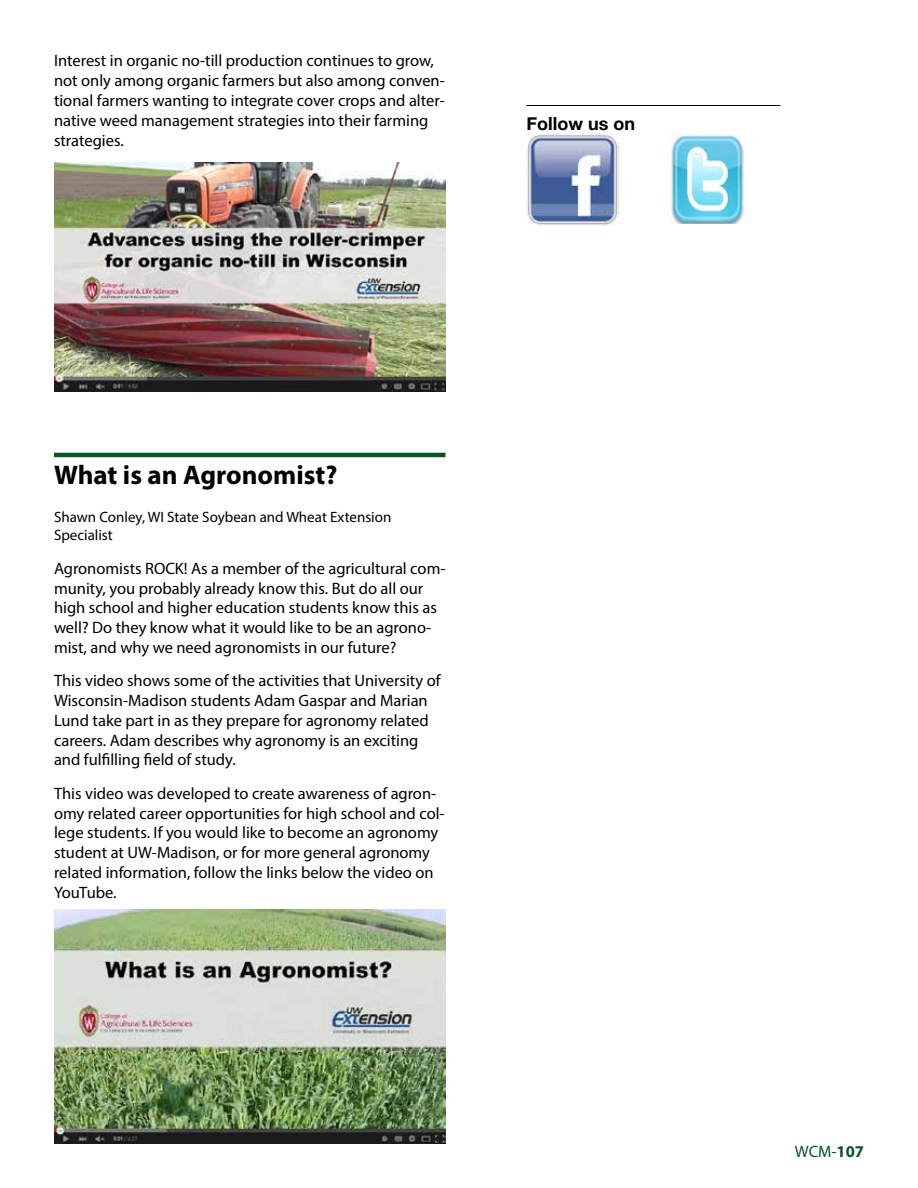
<style>
.page{position:relative;width:918px;height:1188px;background:#fff}
.page>*{position:absolute;margin:0;border:0;box-sizing:border-box;transform-origin:0 0}
.t1{font:700 27px "Myriad Pro";color:#000}
.t2{font:700 18px "Helvetica Neue";color:#000}
.t3{font:16.5px/19.8px "Myriad Pro";color:#000}
.t4{font:16.5px "Myriad Pro";color:#095328}
.t5{font:15px/18px "Myriad Pro";color:#000}
.s1{font-weight:700}
</style>
<div class="page">
<hr style="left:54px;top:453px;width:392px;height:4px;background:#095328">
<img style="left:54px;top:162px;width:391px;height:229px">
<hr style="left:526px;top:105px;width:255px;height:1px;background:#000">
<img style="left:526px;top:133px;width:92px;height:92px">
<img style="left:671px;top:134px;width:75px;height:89px">
<img style="left:54px;top:909px;width:391px;height:234px">
<p class="t3" style="left:54px;top:51px;width:392px">Interest in organic no-till production continues to grow, not only among organic farmers but also among conven&shy;tional farmers wanting to integrate cover crops and alter&shy;native weed management strategies into their farming strategies.</p>
<p class="t2" style="left:526px;top:109px;width:110px">Follow us on</p>
<h1 class="t1" style="left:54px;top:457px;width:285px">What is an Agronomist?</h1>
<p class="t5" style="left:54px;top:508px;width:339px">Shawn Conley, WI State Soybean and Wheat Extension<br>Specialist</p>
<p class="t3" style="left:54px;top:558px;width:393px">Agronomists ROCK! As a member of the agricultural com&shy;munity, you probably already know this. But do all our high school and higher education students know this as well? Do they know what it would like to be an agrono&shy;mist, and why we need agronomists in our future?</p>
<p class="t3" style="left:54px;top:671px;width:388px">This video shows some of the activities that University of Wisconsin-Madison students Adam Gaspar and Marian Lund take part in as they prepare for agronomy related careers. Adam describes why agronomy is an exciting and fulfilling field of study.</p>
<p class="t3" style="left:54px;top:783px;width:392px">This video was developed to create awareness of agron&shy;omy related career opportunities for high school and col&shy;lege students. If you would like to become an agronomy student at UW-Madison, or for more general agronomy related information, follow the links below the video on YouTube.</p>
<p class="t4" style="left:795px;top:1142px;width:71px">WCM-<span class="s1">107</span></p>
</div>
